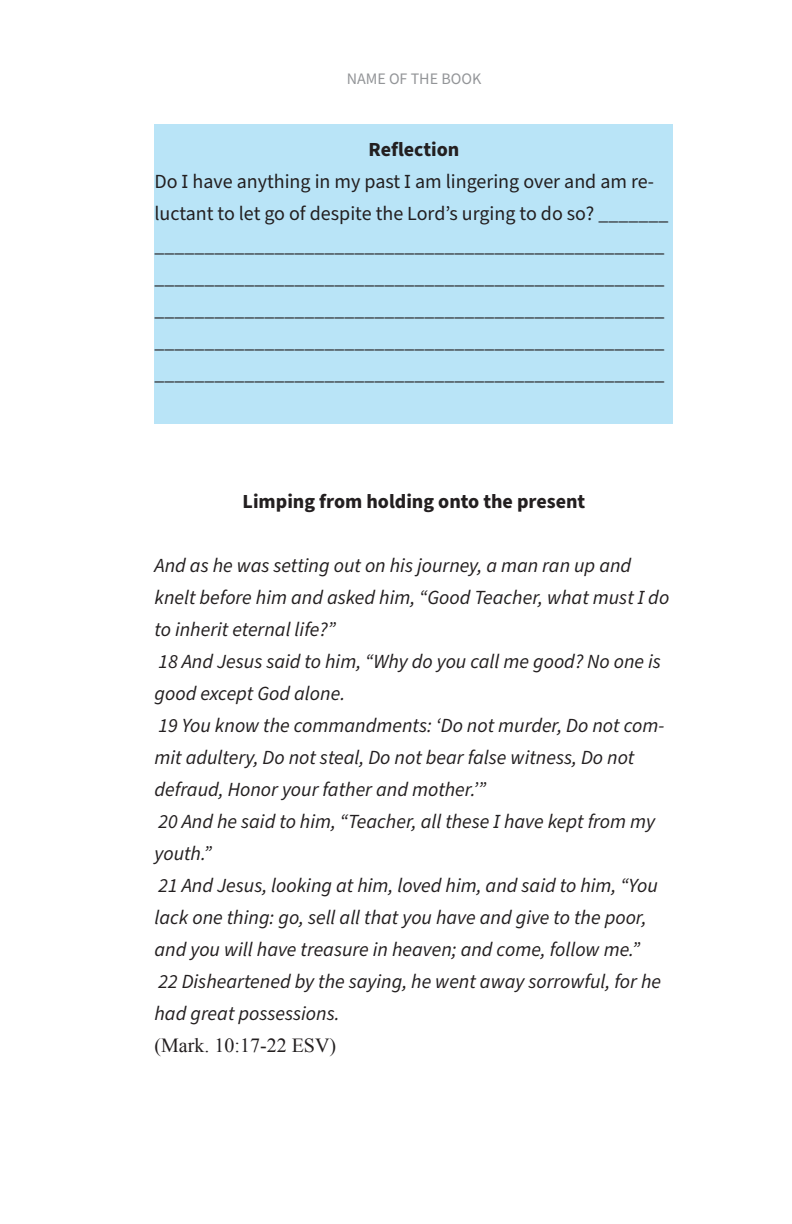
<style>
.page{position:relative;width:792px;height:1224px;background:#fff}
.page>*{position:absolute;margin:0;border:0;box-sizing:border-box;transform-origin:0 0}
.t1{font:italic 20px/32px "Source Sans Pro";color:#231f20}
.t2{font:20px/32px "Source Sans Pro";color:#231f20}
.Headings_Defaults{font:700 20px "Source Sans Pro";color:#231f20}
.t3{font:20px "Times New Roman";color:#231f20}
.t4{font:16px "Source Sans Pro";color:#939598}
</style>
<div class="page">
<div style="left:154px;top:124px;width:520px;height:300px;background:#b9e4f7"></div>
<p class="t4" style="left:347px;top:68px;width:136px">NAME OF THE BOOK</p>
<p class="Headings_Defaults" style="left:369px;top:136px;width:92px">Reflection</p>
<p class="t2" style="left:154px;top:166px;width:515px">Do I have anything in my past I am lingering over and am re&shy;luctant to let go of despite the Lord’s urging to do so? _______ ___________________________________________________ ___________________________________________________ ___________________________________________________</p>
<p class="t2" style="left:154px;top:326px;width:511px">___________________________________________________</p>
<p class="t2" style="left:154px;top:358px;width:511px">___________________________________________________</p>
<p class="Headings_Defaults" style="left:243px;top:488px;width:344px">Limping from holding onto the present</p>
<p class="t1" style="left:154px;top:550px;width:516px">And as he was setting out on his journey, a man ran up and knelt before him and asked him, “Good Teacher, what must I do to inherit eternal life?”<br>18 And Jesus said to him, “Why do you call me good? No one is good except God alone.<br>19 You know the commandments: ‘Do not murder, Do not com&shy;mit adultery, Do not steal, Do not bear false witness, Do not defraud, Honor your father and mother.’”<br>20 And he said to him, “Teacher, all these I have kept from my youth.”<br>21 And Jesus, looking at him, loved him, and said to him, “You lack one thing: go, sell all that you have and give to the poor, and you will have treasure in heaven; and come, follow me.”<br>22 Disheartened by the saying, he went away sorrowful, for he had great possessions.</p>
<p class="t3" style="left:154px;top:1032px;width:183px">(Mark. 10:17-22 ESV)</p>
</div>
